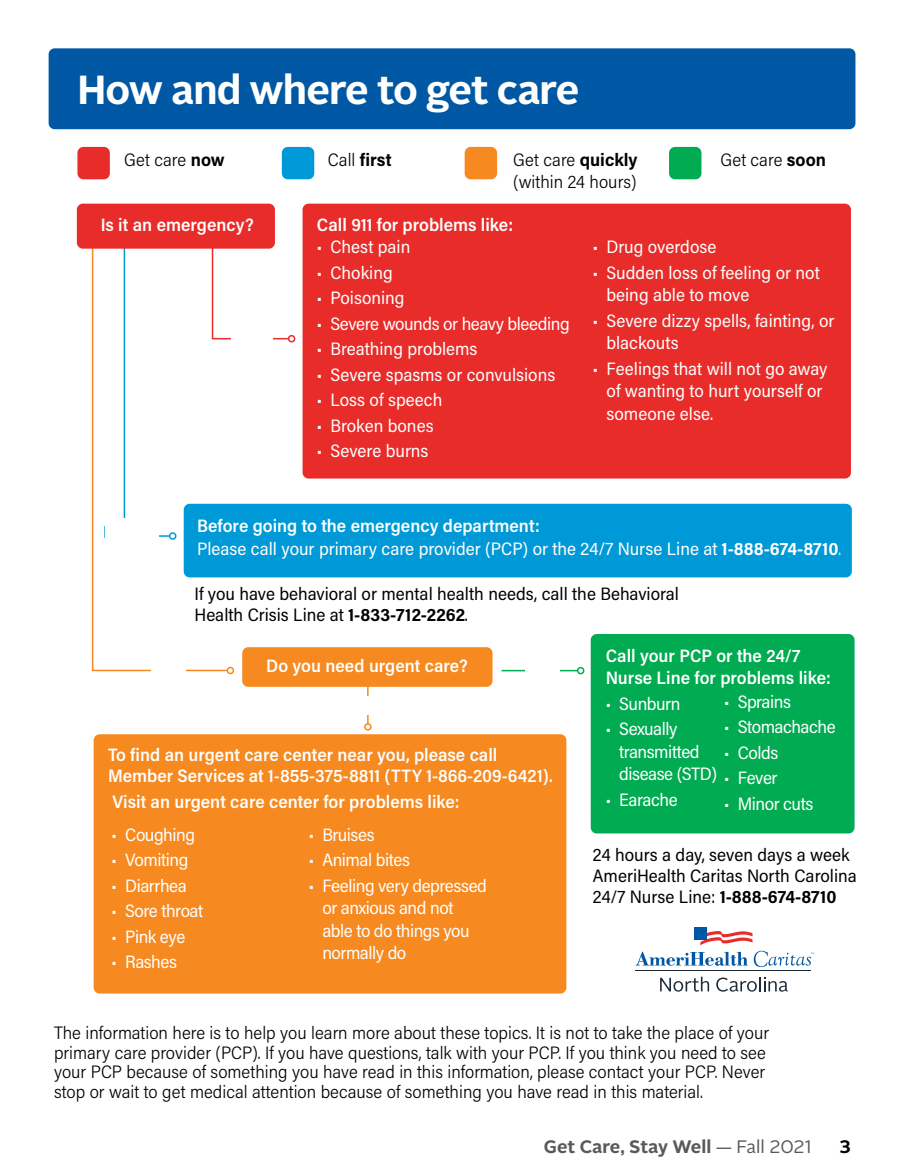
<style>
.page{position:relative;width:905px;height:1175px;background:#fff}
.page>*{position:absolute;margin:0;border:0;box-sizing:border-box;transform-origin:0 0}
.t1{font:700 40.5px "Alright Sans";letter-spacing:-.02em;color:#fff}
.t2{font:18px/22.5px "Acumin Pro Semi Cond";letter-spacing:-.005em;color:#fff}
.t3{font:300 18px/19.5px "Acumin Pro Semi Cond";color:#000}
.t4{font:600 18px/21px "Acumin Pro Semi Cond";color:#fff}
.t5{font:18px/22.5px "Acumin Pro Semi Cond";letter-spacing:-.025em;color:#fff}
.t6{font:18px/21px "Acumin Pro Semi Cond";color:#000}
.t7{font:700 18px "Alright Sans";color:#58595b}
.t8{font:700 18px "Acumin Pro Semi Cond";letter-spacing:.005em;color:#000}
.t9{font:18px "Acumin Pro Semi Cond";letter-spacing:-.03em;color:#fff}
.t10{font:700 18px "Alright Sans";color:#000}
.s1{font-weight:700}
.s2{font-weight:300}
.s3{font-weight:600}
.s4{font-weight:400}
</style>
<div class="page">
<div style="left:590px;top:634px;width:264px;height:199px;background:#00ab51;border-radius:6px"></div>
<div style="left:49px;top:48px;width:806px;height:81px;background:#0058a4;border-radius:6px"></div>
<div style="left:77px;top:147px;width:33px;height:32px;background:#e82c2a;border-radius:6px"></div>
<div style="left:282px;top:147px;width:32px;height:32px;background:#0099d8;border-radius:6px"></div>
<div style="left:464px;top:147px;width:33px;height:32px;background:#f6891f;border-radius:6px"></div>
<div style="left:669px;top:147px;width:32px;height:32px;background:#00ab51;border-radius:6px"></div>
<svg style="left:91px;top:249px;width:138px;height:423px"></svg>
<div style="left:226px;top:666px;width:8px;height:8px;border:2px solid #f6891f;border-radius:50%"></div>
<div style="left:302px;top:204px;width:548px;height:274px;background:#e82c2a;border-radius:6px"></div>
<svg style="left:211px;top:245px;width:79px;height:95px"></svg>
<div style="left:288px;top:335px;width:7px;height:7px;border:2px solid #e82c2a;border-radius:50%"></div>
<div style="left:184px;top:504px;width:667px;height:73px;background:#0099d8;border-radius:6px"></div>
<svg style="left:123px;top:249px;width:48px;height:288px"></svg>
<div style="left:169px;top:532px;width:7px;height:8px;border:2px solid #0099d8;border-radius:50%"></div>
<div style="left:77px;top:204px;width:198px;height:45px;background:#e82c2a;border-radius:6px"></div>
<div style="left:242px;top:647px;width:250px;height:40px;background:#f6891f;border-radius:6px"></div>
<div style="left:94px;top:734px;width:472px;height:259px;background:#f6891f;border-radius:6px"></div>
<div style="left:577px;top:667px;width:7px;height:7px;border:2px solid #00ab51;border-radius:50%"></div>
<hr style="left:367px;top:682px;width:1px;height:42px;background:#f6891f">
<div style="left:364px;top:723px;width:7px;height:7px;border:2px solid #f6891f;border-radius:50%"></div>
<hr style="left:635px;top:970px;width:176px;height:1px;background:#1d2b39">
<div style="left:694px;top:926px;width:12px;height:13px;background:#0058a4"></div>
<hr style="left:501px;top:670px;width:76px;height:1px;background:#00ab51">
<div style="left:232px;top:327px;width:41px;height:22px;background:#fff"></div>
<div style="left:105px;top:518px;width:53px;height:45px;background:#fff"></div>
<div style="left:151px;top:647px;width:34px;height:45px;background:#fff"></div>
<div style="left:525px;top:645px;width:34px;height:45px;background:#fff"></div>
<div style="left:343px;top:696px;width:42px;height:19px;background:#fff"></div>
<svg style="left:660px;top:976px;width:49px;height:15px"></svg>
<svg style="left:716px;top:977px;width:71px;height:14px"></svg>
<svg style="left:635px;top:931px;width:178px;height:36px"></svg>
<p class="t1" style="left:77px;top:62px;width:503px">How and where to get care</p>
<p class="t3" style="left:124px;top:149px;width:102px">Get care <span class="s1">now</span></p>
<p class="t8" style="left:328px;top:147px;width:65px"><span class="s2">Call</span> first</p>
<p class="t3" style="left:513px;top:149px;width:126px">Get care <span class="s1">quickly</span></p>
<p class="t3" style="left:720px;top:149px;width:107px">Get care <span class="s1">soon</span></p>
<p class="t3" style="left:513px;top:171px;width:125px">(within 24 hours)</p>
<p class="t4" style="left:317px;top:213px;width:198px">Call 911 for problems like:</p>
<p class="t2" style="left:317px;top:235px;width:95px">• Chest pain</p>
<p class="t2" style="left:317px;top:260px;width:77px">• Choking</p>
<p class="t2" style="left:317px;top:286px;width:89px">• Poisoning</p>
<p class="t5" style="left:317px;top:311px;width:254px">• Severe wounds or heavy bleeding</p>
<p class="t2" style="left:317px;top:337px;width:162px">• Breathing problems</p>
<p class="t2" style="left:317px;top:362px;width:240px">• Severe spasms or convulsions</p>
<p class="t2" style="left:317px;top:388px;width:127px">• Loss of speech</p>
<p class="t2" style="left:317px;top:413px;width:118px">• Broken bones</p>
<p class="t2" style="left:317px;top:439px;width:113px">• Severe burns</p>
<p class="t4" style="left:101px;top:214px;width:154px">Is it an emergency?</p>
<p class="t2" style="left:593px;top:235px;width:125px">• Drug overdose</p>
<p class="t2" style="left:606px;top:260px;width:215px;text-indent:-14px">• Sudden loss of feeling or not being able to move</p>
<p class="t2" style="left:606px;top:308px;width:229px;text-indent:-14px">• Severe dizzy spells, fainting, or blackouts</p>
<p class="t2" style="left:606px;top:356px;width:222px;text-indent:-14px">• Feelings that will not go away of wanting to hurt yourself or someone else.</p>
<p class="t2" style="left:197px;top:514px;width:645px"><span class="s3">Before going to the emergency department:<br></span>Please call your primary care provider (PCP) or the 24/7 Nurse Line at <span class="s1">1-888-674-8710</span><span class="s2">.</span></p>
<p class="t6" style="left:194px;top:582px;width:486px">If you have behavioral or mental health needs, call the Behavioral<br>Health Crisis Line at <span class="s1">1-833-712-2262</span>.</p>
<p class="t4" style="left:266px;top:654px;width:203px">Do you need urgent care?</p>
<p class="t4" style="left:108px;top:743px;width:446px">To find an urgent care center near you, please call<br>Member Services at 1-855-375-8811 (TTY 1-866-209-6421).</p>
<p class="t4" style="left:112px;top:790px;width:349px">Visit an urgent care center for problems like:</p>
<p class="t5" style="left:112px;top:822px;width:85px">• Coughing</p>
<p class="t5" style="left:112px;top:848px;width:78px">• Vomiting</p>
<p class="t5" style="left:112px;top:873px;width:77px">• Diarrhea</p>
<p class="t5" style="left:112px;top:899px;width:93px">• Sore throat</p>
<p class="t2" style="left:112px;top:924px;width:75px">• Pink eye</p>
<p class="t2" style="left:112px;top:950px;width:67px">• Rashes</p>
<p class="t5" style="left:309px;top:822px;width:67px">• Bruises</p>
<p class="t5" style="left:309px;top:848px;width:103px">• Animal bites</p>
<p class="t5" style="left:322px;top:873px;width:166px;text-indent:-14px">• Feeling very depressed or anxious and not able to do things you normally do</p>
<p class="t4" style="left:605px;top:643px;width:226px;line-height:22.5px">Call your PCP or the 24/7<br>Nurse Line for problems like:</p>
<p class="t5" style="left:605px;top:691px;width:76px">• Sunburn</p>
<p class="t9" style="left:724px;top:689px;width:68px">• Sprains</p>
<p class="t5" style="left:619px;top:717px;width:99px;text-indent:-14px">• Sexually transmitted disease (STD)</p>
<p class="t5" style="left:605px;top:787px;width:73px">• Earache</p>
<p class="t5" style="left:724px;top:715px;width:113px">• Stomachache</p>
<p class="t2" style="left:724px;top:740px;width:56px">• Colds</p>
<p class="t2" style="left:724px;top:766px;width:55px">• Fever</p>
<p class="t5" style="left:724px;top:791px;width:91px">• Minor cuts</p>
<p class="t6" style="left:592px;top:843px;width:265px">24 hours a day, seven days a week<br>AmeriHealth Caritas North Carolina<br>24/7 Nurse Line: <span class="s1">1-888-674-8710</span></p>
<p class="t3" style="left:54px;top:1022px;width:716px">The information here is to help you learn more about these topics. It is not to take the place of your primary care provider (PCP). If you have questions, talk with your PCP. If you think you need to see your PCP because of something you have read in this information, please contact your PCP. Never stop or wait to get medical attention because of something you have read in this material.</p>
<p class="t7" style="left:544px;top:1133px;width:270px">Get Care, Stay Well <span class="s4">— Fall 2021</span></p>
<p class="t10" style="left:839px;top:1133px;width:13px">3</p>
</div>
